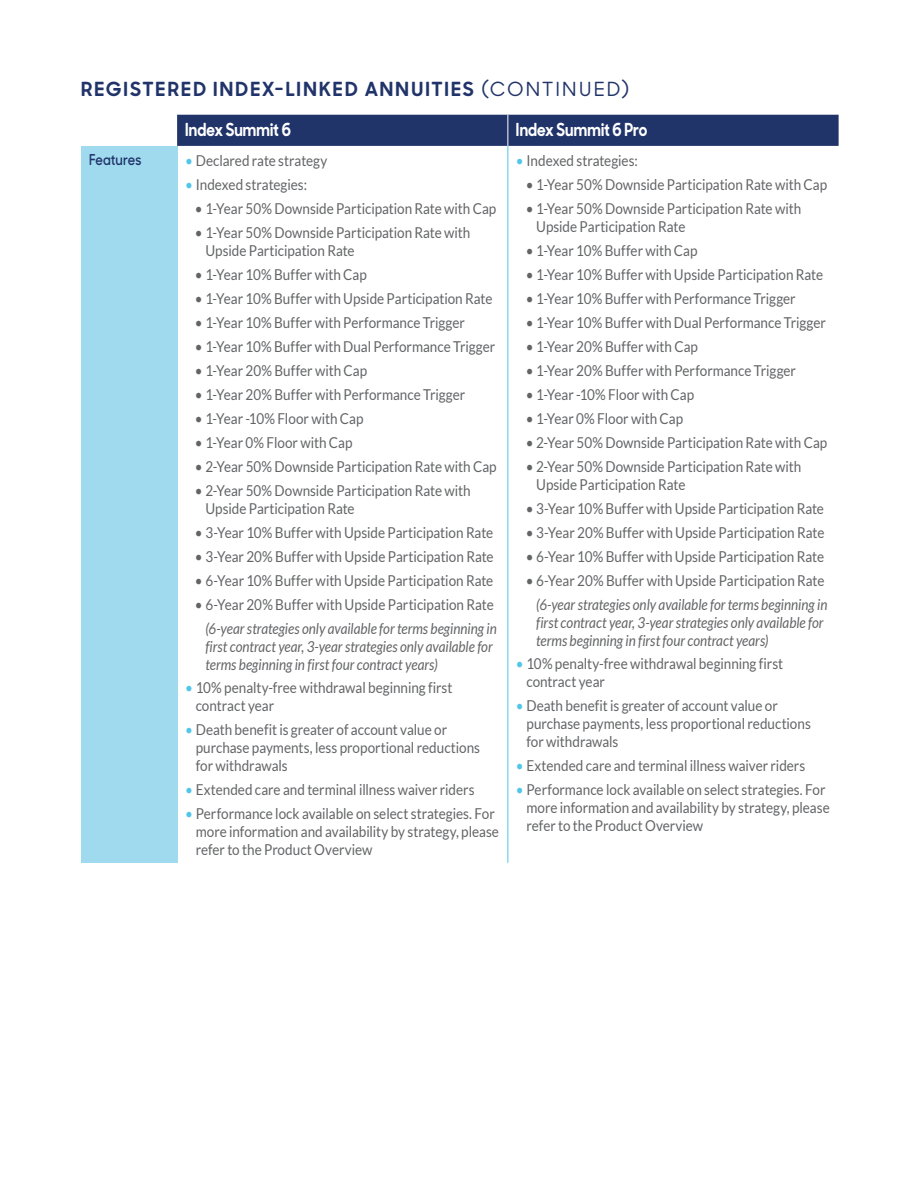
<style>
.page{position:relative;width:918px;height:1188px;background:#fff}
.page>*{position:absolute;margin:0;border:0;box-sizing:border-box;transform-origin:0 0}
.t1{font:700 19.5px "MM Sharp Sans";letter-spacing:.11em;color:#21346a}
.t2{font:700 18px "MM Sharp Sans";letter-spacing:.005em;color:#fff;scale:.85 1}
.t3{font:15px/18px "Lato";letter-spacing:-.005em;color:#636466;scale:.9 1}
.t4{font:italic 15px/18px "Lato";letter-spacing:-.005em;color:#636466;scale:.9 1}
.t5{font:600 15px "MM Sharp Sans";color:#21346a;scale:.85 1}
.s1{font-weight:500}
.s2{color:#50c7e8}
</style>
<div class="page">
<div style="left:177px;top:115px;width:662px;height:31px;background:#21346a"></div>
<div style="left:81px;top:146px;width:96px;height:717px;background:#9fdaef"></div>
<hr style="left:507px;top:115px;width:1px;height:31px;background:#fff">
<hr style="left:507px;top:146px;width:1px;height:717px;background:#50c7e8">
<h1 class="t1" style="left:81px;top:72px;width:550px">REGISTERED INDEX-LINKED ANNUITIES <span class="s1">(CONTINUED)</span></h1>
<p class="t2" style="left:185px;top:115px;width:126px">Index Summit 6</p>
<p class="t2" style="left:516px;top:115px;width:156px">Index Summit 6 Pro</p>
<p class="t5" style="left:89px;top:148px;width:63px">Features</p>
<p class="t3" style="left:185px;top:152px;width:160px"><span class="s2">•</span> Declared rate strategy</p>
<p class="t3" style="left:185px;top:176px;width:137px"><span class="s2">•</span> Indexed strategies:</p>
<p class="t3" style="left:195px;top:200px;width:336px">• 1-Year 50% Downside Participation Rate with Cap</p>
<p class="t3" style="left:205px;top:224px;width:296px;text-indent:-11px">• 1-Year 50% Downside Participation Rate with<br>Upside Participation Rate</p>
<p class="t3" style="left:195px;top:266px;width:193px">• 1-Year 10% Buffer with Cap</p>
<p class="t3" style="left:195px;top:290px;width:332px">• 1-Year 10% Buffer with Upside Participation Rate</p>
<p class="t3" style="left:195px;top:314px;width:301px">• 1-Year 10% Buffer with Performance Trigger</p>
<p class="t3" style="left:195px;top:338px;width:335px">• 1-Year 10% Buffer with Dual Performance Trigger</p>
<p class="t3" style="left:195px;top:362px;width:193px">• 1-Year 20% Buffer with Cap</p>
<p class="t3" style="left:195px;top:386px;width:302px">• 1-Year 20% Buffer with Performance Trigger</p>
<p class="t3" style="left:195px;top:410px;width:189px">• 1-Year -10% Floor with Cap</p>
<p class="t3" style="left:195px;top:434px;width:177px">• 1-Year 0% Floor with Cap</p>
<p class="t3" style="left:195px;top:458px;width:337px">• 2-Year 50% Downside Participation Rate with Cap</p>
<p class="t3" style="left:205px;top:482px;width:296px;text-indent:-11px">• 2-Year 50% Downside Participation Rate with<br>Upside Participation Rate</p>
<p class="t3" style="left:195px;top:524px;width:333px">• 3-Year 10% Buffer with Upside Participation Rate</p>
<p class="t3" style="left:195px;top:548px;width:333px">• 3-Year 20% Buffer with Upside Participation Rate</p>
<p class="t3" style="left:195px;top:572px;width:333px">• 6-Year 10% Buffer with Upside Participation Rate</p>
<p class="t3" style="left:195px;top:596px;width:333px">• 6-Year 20% Buffer with Upside Participation Rate</p>
<p class="t4" style="left:205px;top:620px;width:325px">(6-year strategies only available for terms beginning in first contract year, 3-year strategies only available for terms beginning in first four contract years)</p>
<p class="t3" style="left:196px;top:678px;width:287px;text-indent:-11px"><span class="s2">•</span> 10% penalty-free withdrawal beginning first contract year</p>
<p class="t3" style="left:196px;top:720px;width:317px;text-indent:-11px"><span class="s2">•</span> Death benefit is greater of account value or purchase payments, less proportional reductions for withdrawals</p>
<p class="t3" style="left:185px;top:780px;width:323px"><span class="s2">•</span> Extended care and terminal illness waiver riders</p>
<p class="t3" style="left:196px;top:804px;width:338px;text-indent:-11px"><span class="s2">•</span> Performance lock available on select strategies. For more information and availability by strategy, please refer to the Product Overview</p>
<p class="t3" style="left:516px;top:151px;width:137px"><span class="s2">•</span> Indexed strategies:</p>
<p class="t3" style="left:526px;top:175px;width:336px">• 1-Year 50% Downside Participation Rate with Cap</p>
<p class="t3" style="left:536px;top:199px;width:296px;text-indent:-11px">• 1-Year 50% Downside Participation Rate with<br>Upside Participation Rate</p>
<p class="t3" style="left:526px;top:241px;width:193px">• 1-Year 10% Buffer with Cap</p>
<p class="t3" style="left:526px;top:265px;width:332px">• 1-Year 10% Buffer with Upside Participation Rate</p>
<p class="t3" style="left:526px;top:289px;width:301px">• 1-Year 10% Buffer with Performance Trigger</p>
<p class="t3" style="left:526px;top:313px;width:335px">• 1-Year 10% Buffer with Dual Performance Trigger</p>
<p class="t3" style="left:526px;top:337px;width:193px">• 1-Year 20% Buffer with Cap</p>
<p class="t3" style="left:526px;top:361px;width:302px">• 1-Year 20% Buffer with Performance Trigger</p>
<p class="t3" style="left:526px;top:385px;width:189px">• 1-Year -10% Floor with Cap</p>
<p class="t3" style="left:526px;top:409px;width:177px">• 1-Year 0% Floor with Cap</p>
<p class="t3" style="left:526px;top:433px;width:337px">• 2-Year 50% Downside Participation Rate with Cap</p>
<p class="t3" style="left:536px;top:457px;width:296px;text-indent:-11px">• 2-Year 50% Downside Participation Rate with<br>Upside Participation Rate</p>
<p class="t3" style="left:526px;top:499px;width:333px">• 3-Year 10% Buffer with Upside Participation Rate</p>
<p class="t3" style="left:526px;top:523px;width:333px">• 3-Year 20% Buffer with Upside Participation Rate</p>
<p class="t3" style="left:526px;top:547px;width:333px">• 6-Year 10% Buffer with Upside Participation Rate</p>
<p class="t3" style="left:526px;top:571px;width:333px">• 6-Year 20% Buffer with Upside Participation Rate</p>
<p class="t4" style="left:536px;top:596px;width:325px">(6-year strategies only available for terms beginning in first contract year, 3-year strategies only available for terms beginning in first four contract years)</p>
<p class="t3" style="left:526px;top:654px;width:287px;text-indent:-11px"><span class="s2">•</span> 10% penalty-free withdrawal beginning first contract year</p>
<p class="t3" style="left:526px;top:696px;width:317px;text-indent:-11px"><span class="s2">•</span> Death benefit is greater of account value or purchase payments, less proportional reductions for withdrawals</p>
<p class="t3" style="left:516px;top:756px;width:323px"><span class="s2">•</span> Extended care and terminal illness waiver riders</p>
<p class="t3" style="left:526px;top:780px;width:338px;text-indent:-11px"><span class="s2">•</span> Performance lock available on select strategies. For more information and availability by strategy, please refer to the Product Overview</p>
</div>
